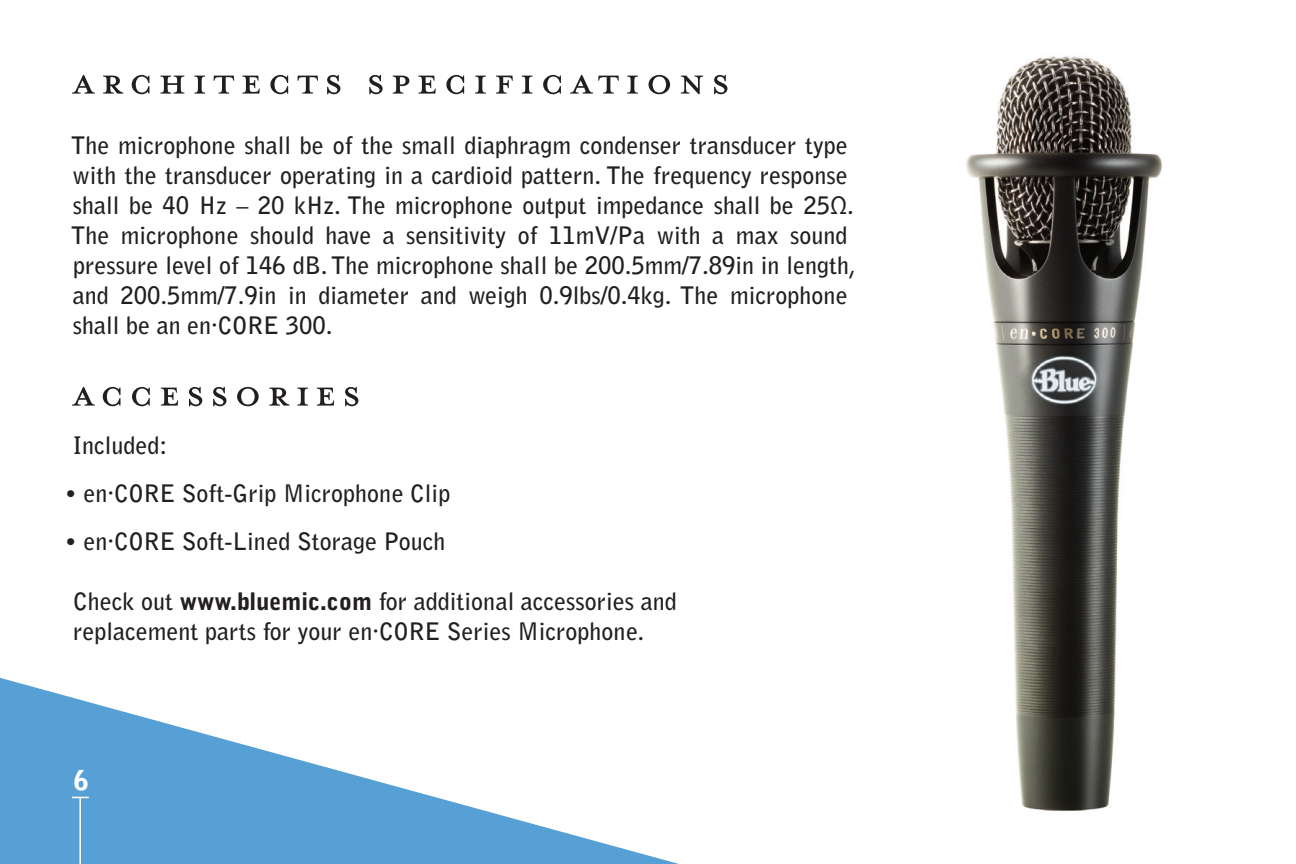
<style>
.page{position:relative;width:1296px;height:864px;background:#fff}
.page>*{position:absolute;margin:0;border:0;box-sizing:border-box;transform-origin:0 0}
.t1{font:54px "Mrs Eaves Petite Caps";letter-spacing:.1em;color:#231f20}
.t2{font:900 27px "Bell Gothic Std";color:#fff}
.t3{font:700 24px/30px "Bell Gothic Std";color:#231f20}
.s1{font-weight:900}
</style>
<div class="page">
<svg style="left:0;top:678px;width:679px;height:186px"></svg>
<svg style="left:72px;top:797px;width:17px;height:1px"></svg>
<hr style="left:79px;top:798px;width:2px;height:66px;background:#fff">
<img style="left:966px;top:56px;width:196px;height:755px">
<h1 class="t1" style="left:71px;top:50px;width:660px">architects specifications</h1>
<p class="t3" style="left:71px;top:130px;width:786px">The microphone shall be of the small diaphragm condenser transducer type with the transducer operating in a cardioid pattern. The frequency response shall be 40 Hz – 20 kHz. The microphone output impedance shall be 25Ω.<br>The microphone should have a sensitivity of 11mV/Pa with a max sound pressure level of 146 dB. The microphone shall be 200.5mm/7.89in in length, and 200.5mm/7.9in in diameter and weigh 0.9lbs/0.4kg. The microphone shall be an en·CORE 300.</p>
<h1 class="t1" style="left:71px;top:362px;width:291px">accessories</h1>
<p class="t3" style="left:73px;top:430px;width:96px">Included:</p>
<p class="t3" style="left:65px;top:478px;width:387px">• en·CORE Soft-Grip Microphone Clip</p>
<p class="t3" style="left:65px;top:526px;width:382px">• en·CORE Soft-Lined Storage Pouch</p>
<p class="t3" style="left:73px;top:586px;width:605px">Check out <span class="s1">www.bluemic.com</span> for additional accessories and replacement parts for your en·CORE Series Microphone.</p>
<p class="t2" style="left:74px;top:764px;width:17px">6</p>
</div>
